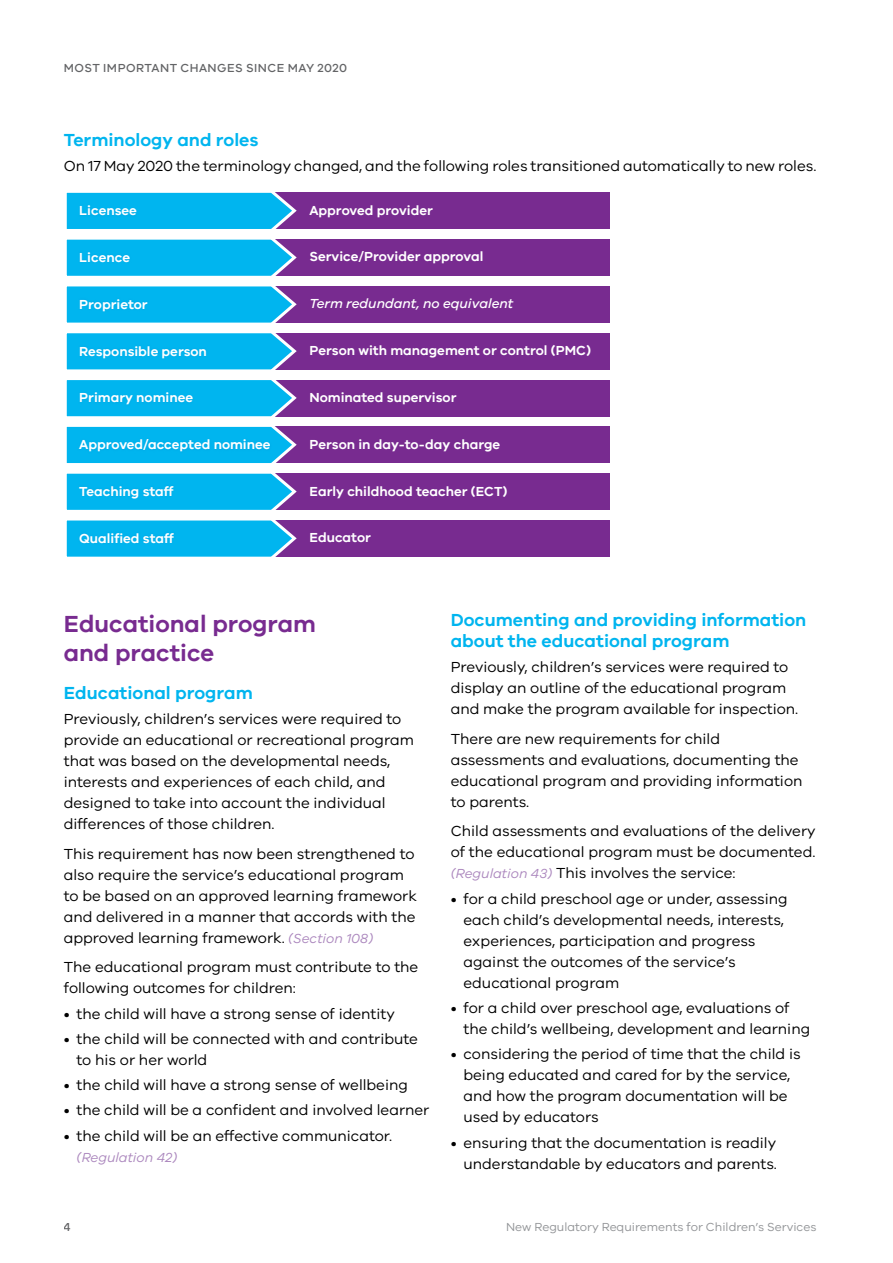
<style>
.page{position:relative;width:893px;height:1263px;background:#fff}
.page>*{position:absolute;margin:0;border:0;box-sizing:border-box;transform-origin:0 0}
.H3_Cyan{font:600 24px/28.8px "VIC";color:#782b90}
.t1{font:600 18px/21px "VIC";color:#00b5ef}
.Body{font:15px/21px "VIC";color:#000}
.Table_Body{font:600 13.5px "VIC";color:#fff}
.Table_Body-2{font:italic 500 13.5px "VIC";color:#fff}
.t2{font:italic 13.5px "VIC";color:#ac88be}
.t3{font:12px "VIC";color:#939598}
.t4{font:500 12px "VIC";letter-spacing:.035em;color:#636466}
.s1{font-style:italic;font-size:13.5px;color:#ac88be}
</style>
<div class="page">
<div style="left:255px;top:193px;width:354px;height:36px;background:#782b90"></div>
<div style="left:255px;top:240px;width:354px;height:36px;background:#782b90"></div>
<div style="left:255px;top:286px;width:354px;height:37px;background:#782b90"></div>
<div style="left:255px;top:333px;width:354px;height:36px;background:#782b90"></div>
<div style="left:255px;top:380px;width:354px;height:36px;background:#782b90"></div>
<div style="left:255px;top:427px;width:354px;height:36px;background:#782b90"></div>
<div style="left:255px;top:474px;width:354px;height:36px;background:#782b90"></div>
<div style="left:255px;top:520px;width:354px;height:37px;background:#782b90"></div>
<svg style="left:66px;top:192px;width:233px;height:365px"></svg>
<div style="left:78px;top:203px;width:60px;height:14px;background:#00b1ec"></div>
<div style="left:78px;top:250px;width:54px;height:14px;background:#00b1ec"></div>
<div style="left:78px;top:297px;width:71px;height:16px;background:#00b2ec"></div>
<div style="left:78px;top:344px;width:130px;height:16px;background:#00b1ec"></div>
<div style="left:78px;top:390px;width:116px;height:17px;background:#00b2ed"></div>
<div style="left:77px;top:437px;width:195px;height:16px;background:#00b1ec"></div>
<div style="left:78px;top:484px;width:98px;height:16px;background:#00b1ec"></div>
<div style="left:78px;top:531px;width:98px;height:14px;background:#00b0eb"></div>
<p class="t4" style="left:64px;top:60px;width:48px">MOST IMP</p>
<p class="t4" style="left:126px;top:60px;width:223px">ORTANT CHANGES SI NCE MAY 2020</p>
<h4 class="t1" style="left:64px;top:128px;width:196px">Terminology and roles</h4>
<p class="Body" style="left:64px;top:155px;width:754px">On 17 May 2020 the terminology changed, and the following roles transitioned automatically to new roles.</p>
<p class="Table_Body" style="left:79px;top:202px;width:59px">Licensee</p>
<p class="Table_Body" style="left:79px;top:249px;width:52px">Licence</p>
<p class="Table_Body" style="left:79px;top:296px;width:70px">Proprietor</p>
<p class="Table_Body" style="left:79px;top:343px;width:129px">Responsible person</p>
<p class="Table_Body" style="left:79px;top:390px;width:115px">Primary nominee</p>
<p class="Table_Body" style="left:79px;top:436px;width:193px">Approved/accepted nominee</p>
<p class="Table_Body" style="left:79px;top:483px;width:96px">Teaching staff</p>
<p class="Table_Body" style="left:79px;top:530px;width:96px">Qualified staff</p>
<p class="Table_Body" style="left:309px;top:202px;width:125px">Approved provider</p>
<p class="Table_Body" style="left:309px;top:249px;width:175px">Service/Provider approval</p>
<p class="Table_Body-2" style="left:309px;top:296px;width:205px">Term redundant, no equivalent</p>
<p class="Table_Body" style="left:309px;top:342px;width:283px">Person with management or control (PMC)</p>
<p class="Table_Body" style="left:309px;top:389px;width:149px">Nominated supervisor</p>
<p class="Table_Body" style="left:309px;top:436px;width:192px">Person in day-to-day charge</p>
<p class="Table_Body" style="left:309px;top:483px;width:199px">Early childhood teacher (ECT)</p>
<p class="Table_Body" style="left:309px;top:530px;width:63px">Educator</p>
<p class="H3_Cyan" style="left:64px;top:609px;width:254px">Educational program and practice</p>
<h4 class="t1" style="left:64px;top:682px;width:191px">Educational program</h4>
<p class="Body" style="left:64px;top:708px;width:352px">Previously, children’s services were required to provide an educational or recreational program that was based on the developmental needs, interests and experiences of each child, and designed to take into account the individual differences of those children.</p>
<p class="Body" style="left:64px;top:843px;width:355px">This requirement has now been strengthened to also require the service’s educational program to be based on an approved learning framework and delivered in a manner that accords with the approved learning framework. <span class="s1">(Section 108)</span></p>
<p class="Body" style="left:64px;top:956px;width:356px">The educational program must contribute to the following outcomes for children:</p>
<p class="Body" style="left:64px;top:1002px;width:333px">• the child will have a strong sense of identity</p>
<p class="Body" style="left:77px;top:1028px;width:343px;text-indent:-13px">• the child will be connected with and contribute to his or her world</p>
<p class="Body" style="left:64px;top:1074px;width:346px">• the child will have a strong sense of wellbeing</p>
<p class="Body" style="left:64px;top:1099px;width:367px">• the child will be a confident and involved learner</p>
<p class="Body" style="left:64px;top:1124px;width:330px">• the child will be an effective communicator.</p>
<p class="t2" style="left:77px;top:1149px;width:102px">(Regulation 42)</p>
<p class="t4" style="left:64px;top:1220px;width:9px">4</p>
<h4 class="t1" style="left:451px;top:609px;width:357px">Documenting and providing information about the educational program</h4>
<p class="Body" style="left:451px;top:656px;width:349px">Previously, children’s services were required to display an outline of the educational program and make the program available for inspection.</p>
<p class="Body" style="left:451px;top:728px;width:353px">There are new requirements for child assessments and evaluations, documenting the educational program and providing information to parents.</p>
<p class="Body" style="left:451px;top:820px;width:366px;text-align:justify">Child assessments and evaluations of the delivery of the educational program must be documented. <span class="s1">(Regulation 43)</span> This involves the service:</p>
<p class="Body" style="left:463px;top:888px;width:326px;text-indent:-13px">• for a child preschool age or under, assessing each child’s developmental needs, interests, experiences, participation and progress against the outcomes of the service’s educational program</p>
<p class="Body" style="left:463px;top:997px;width:348px;text-indent:-13px">• for a child over preschool age, evaluations of the child’s wellbeing, development and learning</p>
<p class="Body" style="left:463px;top:1043px;width:339px;text-indent:-13px">• considering the period of time that the child is being educated and cared for by the service, and how the program documentation will be used by educators</p>
<p class="Body" style="left:451px;top:1131px;width:328px;text-align:right">• ensuring that the documentation is readily understandable by educators and parents.</p>
<p class="t3" style="left:506px;top:1220px;width:312px">New Regulatory Requirements for Children’s Services</p>
</div>
